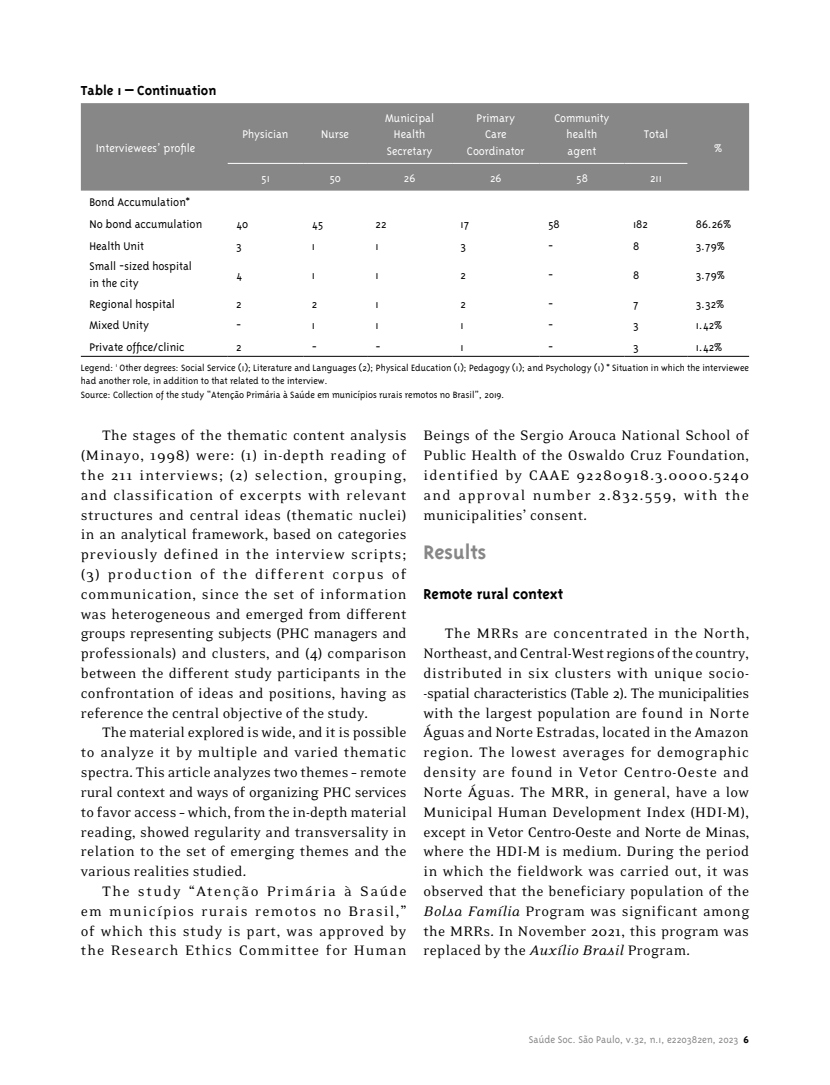
<style>
.page{position:relative;width:830px;height:1085px;background:#fff}
.page>*{position:absolute;margin:0;border:0;box-sizing:border-box;transform-origin:0 0}
.t1{font:700 22.5px "Triplex";color:#878787}
.t2{font:700 16.5px "Triplex";color:#000}
.t3{font:15.75px/19.8px "Eidetic Neo";letter-spacing:.02em;color:#000;text-align:justify}
.t4{font:700 15px "Triplex";color:#000}
.t5{font:300 12.75px/21.8px "Triplex";color:#000}
.t6{font:300 12.75px/16.5px "Triplex";color:#fff;text-align:center}
.t7{font:300 11.25px "Triplex";color:#878787}
.t8{font:300 10.5px/13.5px "Triplex";color:#000}
.s1{font-style:italic}
.s2{font-weight:700;color:#000}
</style>
<div class="page">
<div style="left:81px;top:103px;width:667px;height:87px;background:#878787"></div>
<hr style="left:227px;top:163px;width:76px;height:1px;background:#fff">
<hr style="left:303px;top:163px;width:64px;height:1px;background:#fff">
<hr style="left:367px;top:163px;width:85px;height:1px;background:#fff">
<hr style="left:452px;top:163px;width:87px;height:1px;background:#fff">
<hr style="left:539px;top:163px;width:85px;height:1px;background:#fff">
<hr style="left:624px;top:163px;width:63px;height:1px;background:#fff">
<hr style="left:81px;top:356px;width:146px;height:1px;background:#000">
<hr style="left:227px;top:356px;width:76px;height:1px;background:#000">
<hr style="left:303px;top:356px;width:64px;height:1px;background:#000">
<hr style="left:367px;top:356px;width:85px;height:1px;background:#000">
<hr style="left:452px;top:356px;width:87px;height:1px;background:#000">
<hr style="left:539px;top:356px;width:85px;height:1px;background:#000">
<hr style="left:624px;top:356px;width:63px;height:1px;background:#000">
<hr style="left:687px;top:356px;width:61px;height:1px;background:#000">
<p class="t4" style="left:81px;top:82px;width:137px">Table 1 – Continuation</p>
<p class="t6" style="left:96px;top:140px;width:101px">Interviewees’ profile</p>
<p class="t5" style="left:89px;top:191px;width:114px">Bond Accumulation*<br>No bond accumulation</p>
<p class="t6" style="left:242px;top:126px;width:47px">Physician</p>
<p class="t6" style="left:321px;top:126px;width:29px">Nurse</p>
<p class="t6" style="left:385px;top:109px;width:51px">Municipal<br>Health<br>Secretary</p>
<p class="t6" style="left:467px;top:109px;width:59px">Primary<br>Care<br>Coordinator</p>
<p class="t6" style="left:554px;top:109px;width:57px">Community health agent</p>
<p class="t6" style="left:643px;top:126px;width:26px">Total</p>
<p class="t6" style="left:261px;top:170px;width:10px">51</p>
<p class="t6" style="left:329px;top:170px;width:13px">50</p>
<p class="t6" style="left:403px;top:170px;width:13px">26</p>
<p class="t6" style="left:490px;top:170px;width:13px">26</p>
<p class="t6" style="left:575px;top:170px;width:13px">58</p>
<p class="t6" style="left:649px;top:170px;width:13px">211</p>
<p class="t6" style="left:714px;top:140px;width:10px">%</p>
<p class="t5" style="left:236px;top:213px;width:14px">40</p>
<p class="t5" style="left:311px;top:213px;width:13px">45</p>
<p class="t5" style="left:375px;top:213px;width:12px">22</p>
<p class="t5" style="left:460px;top:213px;width:10px">17</p>
<p class="t5" style="left:547px;top:213px;width:13px">58</p>
<p class="t5" style="left:632px;top:213px;width:16px">182</p>
<p class="t5" style="left:695px;top:213px;width:37px">86.26%</p>
<p class="t5" style="left:89px;top:235px;width:56px">Health Unit</p>
<p class="t5" style="left:236px;top:235px;width:7px">3</p>
<p class="t5" style="left:311px;top:235px;width:5px">1</p>
<p class="t5" style="left:375px;top:235px;width:5px">1</p>
<p class="t5" style="left:460px;top:235px;width:7px">3</p>
<p class="t5" style="left:547px;top:235px;width:7px">-</p>
<p class="t5" style="left:632px;top:235px;width:8px">8</p>
<p class="t5" style="left:695px;top:235px;width:30px">3.79%</p>
<p class="t5" style="left:89px;top:257px;width:104px;line-height:17.2px">Small -sized hospital in the city</p>
<p class="t5" style="left:236px;top:264px;width:7px">4</p>
<p class="t5" style="left:311px;top:264px;width:5px">1</p>
<p class="t5" style="left:375px;top:264px;width:5px">1</p>
<p class="t5" style="left:460px;top:264px;width:7px">2</p>
<p class="t5" style="left:547px;top:264px;width:7px">-</p>
<p class="t5" style="left:632px;top:264px;width:8px">8</p>
<p class="t5" style="left:695px;top:264px;width:30px">3.79%</p>
<p class="t5" style="left:89px;top:292px;width:87px">Regional hospital</p>
<p class="t5" style="left:236px;top:292px;width:7px">2</p>
<p class="t5" style="left:311px;top:292px;width:7px">2</p>
<p class="t5" style="left:375px;top:292px;width:5px">1</p>
<p class="t5" style="left:460px;top:292px;width:7px">2</p>
<p class="t5" style="left:547px;top:292px;width:7px">-</p>
<p class="t5" style="left:632px;top:292px;width:7px">7</p>
<p class="t5" style="left:695px;top:292px;width:30px">3.32%</p>
<p class="t5" style="left:89px;top:314px;width:61px">Mixed Unity</p>
<p class="t5" style="left:236px;top:314px;width:7px">-</p>
<p class="t5" style="left:311px;top:314px;width:5px">1</p>
<p class="t5" style="left:375px;top:314px;width:5px">1</p>
<p class="t5" style="left:460px;top:314px;width:5px">1</p>
<p class="t5" style="left:547px;top:314px;width:7px">-</p>
<p class="t5" style="left:632px;top:314px;width:7px">3</p>
<p class="t5" style="left:695px;top:314px;width:28px">1.42%</p>
<p class="t5" style="left:89px;top:336px;width:97px">Private office/clinic</p>
<p class="t5" style="left:236px;top:336px;width:7px">2</p>
<p class="t5" style="left:311px;top:336px;width:7px">-</p>
<p class="t5" style="left:375px;top:336px;width:7px">-</p>
<p class="t5" style="left:460px;top:336px;width:5px">1</p>
<p class="t5" style="left:547px;top:336px;width:7px">-</p>
<p class="t5" style="left:632px;top:336px;width:7px">3</p>
<p class="t5" style="left:695px;top:336px;width:28px">1.42%</p>
<p class="t8" style="left:81px;top:360px;width:669px">Legend: <sup>1</sup> Other degrees: Social Service (1); Literature and Languages (2); Physical Education (1); Pedagogy (1); and Psychology (1) * Situation in which the interviewee had another role, in addition to that related to the interview.<br>Source: Collection of the study “Atenção Primária à Saúde em municípios rurais remotos no Brasil”, 2019.</p>
<p class="t3" style="left:81px;top:426px;width:327px;text-indent:21px">The stages of the thematic content analysis (Minayo, 1998) were: (1) in-depth reading of the 211 interviews; (2) selection, grouping, and classification of excerpts with relevant structures and central ideas (thematic nuclei) in an analytical framework, based on categories previously defined in the interview scripts; (3) production of the different corpus of communication, since the set of information was heterogeneous and emerged from different groups representing subjects (PHC managers and professionals) and clusters, and (4) comparison between the different study participants in the confrontation of ideas and positions, having as reference the central objective of the study.</p>
<p class="t3" style="left:81px;top:723px;width:327px;text-indent:21px">The material explored is wide, and it is possible to analyze it by multiple and varied thematic spectra. This article analyzes two themes – remote rural context and ways of organizing PHC services to favor access – which, from the in-depth material reading, showed regularity and transversality in relation to the set of emerging themes and the various realities studied.</p>
<p class="t3" style="left:81px;top:881px;width:327px;text-indent:21px">The study “Atenção Primária à Saúde em municípios rurais remotos no Brasil,” of which this study is part, was approved by the Research Ethics Committee for Human</p>
<p class="t3" style="left:423px;top:426px;width:327px">Beings of the Sergio Arouca National School of Public Health of the Oswaldo Cruz Foundation, identified by CAAE 92280918.3.0000.5240 and approval number 2.832.559, with the municipalities’ consent.</p>
<h1 class="t1" style="left:423px;top:539px;width:64px">Results</h1>
<p class="t2" style="left:423px;top:584px;width:141px">Remote rural context</p>
<p class="t3" style="left:423px;top:624px;width:327px;text-indent:21px">The MRRs are concentrated in the North, Northeast, and Central-West regions of the country, distributed in six clusters with unique socio--spatial characteristics (Table 2). The municipalities with the largest population are found in Norte Águas and Norte Estradas, located in the Amazon region. The lowest averages for demographic density are found in Vetor Centro-Oeste and Norte Águas. The MRR, in general, have a low Municipal Human Development Index (HDI-M), except in Vetor Centro-Oeste and Norte de Minas, where the HDI-M is medium. During the period in which the fieldwork was carried out, it was observed that the beneficiary population of the <span class="s1">Bolsa Família</span> Program was significant among the MRRs. In November 2021, this program was replaced by the <span class="s1">Auxílio Brasil</span> Program.</p>
<p class="t7" style="left:528px;top:1033px;width:221px">Saúde Soc. São Paulo, v.32, n.1, e220382en, 2023 <span class="s2">6</span></p>
</div>
